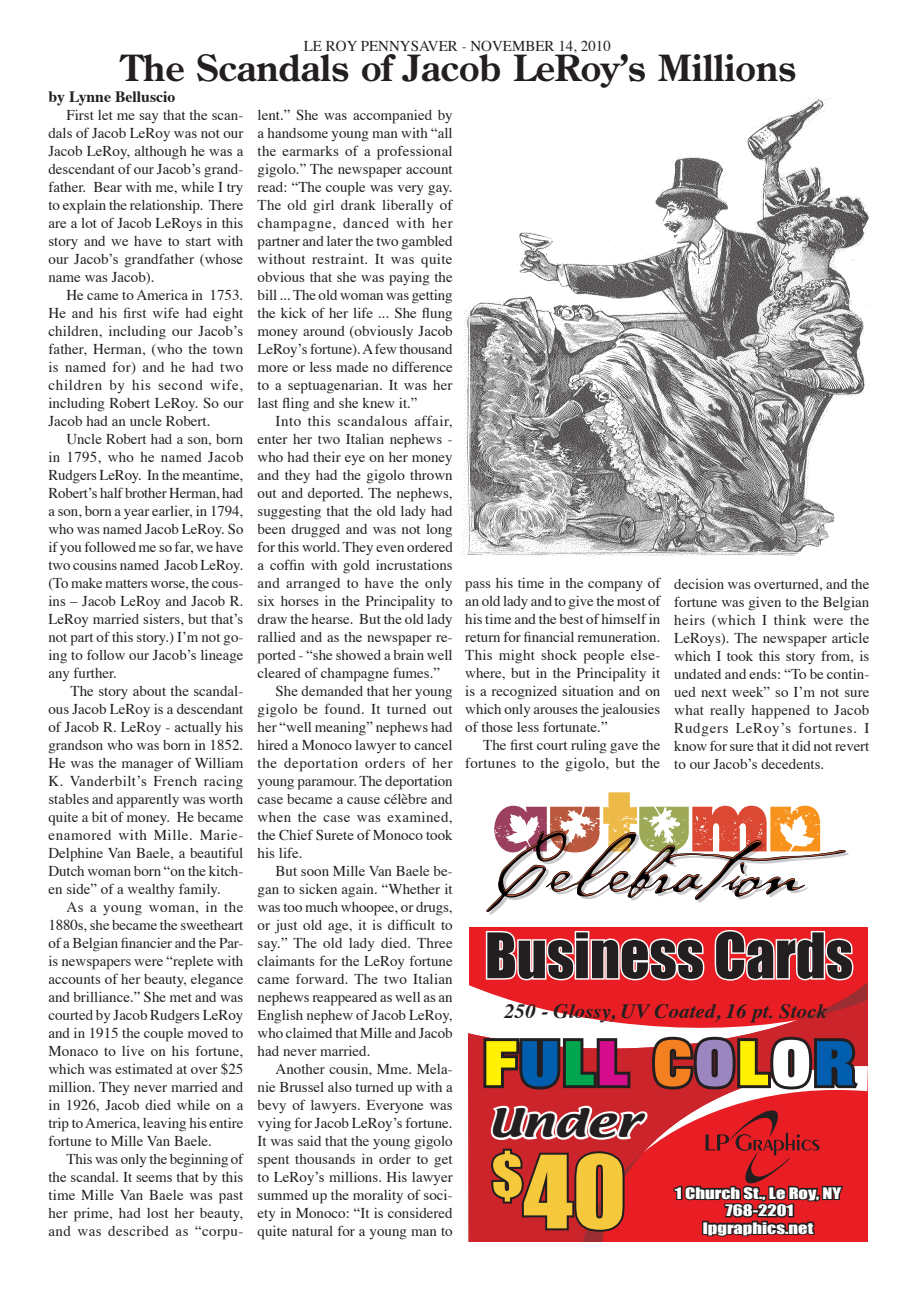
<style>
.page{position:relative;width:918px;height:1296px;background:#fff}
.page>*{position:absolute;margin:0;border:0;box-sizing:border-box;transform-origin:0 0}
.Body_Text{font:93.15px "Impact";color:#f5c93b;scale:1.07 1}
.Body_Text-2{font:800 61.65px "Folio";letter-spacing:.05em;color:#fff101;scale:.88 1}
.Body_Text-3{font:57.9px "Impact";color:#231f20}
.Body_Text-4{font:700 36px "Century Old Style Std";color:#231f20}
.Body_Text-5{font:34.5px "Textile";color:#231f20;scale:1.42 1}
.Body_Text-6{font:italic 700 20.25px "Times";color:#231f20;scale:1.04 1}
.Body_Text-7{font:700 15.75px "Times";color:#231f20}
.Body_Text-8{font:15px/18px "Times";color:#231f20;text-align:justify}
.Body_Text-9{font:15px/18px "Times";letter-spacing:.02em;color:#231f20;text-align:right}
.Body_Text-10{font:14.55px "Impact";color:#fff;scale:1.27 1}
.s1{color:#015dad}
.s2{color:#00a54f}
.s3{color:#d50d8c}
.s4{color:#f58021}
.s5{color:#9c86bf}
.s6{color:#fff}
</style>
<div class="page">
<svg style="left:486px;top:792px;width:363px;height:123px"></svg>
<svg style="left:468px;top:928px;width:400px;height:314px;background:#c64146"></svg>
<img style="left:463px;top:99px;width:406px;height:457px">
<p class="Body_Text-8" style="left:304px;top:36px;width:309px">LE ROY PENNYSAVER - NOVEMBER 14, 2010</p>
<p class="Body_Text-4" style="left:122px;top:45px;width:676px">The Scandals of Jacob LeRoy’s Millions</p>
<p class="Body_Text-8" style="left:258px;top:105px;width:197px">lent.” She was accompanied by a handsome young man with “all the earmarks of a professional gigolo.” The newspaper account read: “The couple was very gay.<br>The old girl drank liberally of champagne, danced with her partner and later the two gambled without restraint. It was quite obvious that she was paying the bill ... The old woman was getting the kick of her life ... She flung money around (obviously Jacob LeRoy’s fortune). A few thousand more or less made no difference to a septuagenarian. It was her last fling and she knew it.”</p>
<p class="Body_Text-8" style="left:258px;top:411px;width:197px;text-indent:18px">Into this scandalous affair, enter her two Italian nephews - who had their eye on her money and they had the gigolo thrown out and deported. The nephews, suggesting that the old lady had been drugged and was not long for this world. They even ordered a coffin with gold incrustations and arranged to have the only six horses in the Principality to draw the hearse. But the old lady rallied and as the newspaper re&shy;ported - “she showed a brain well cleared of champagne fumes.”</p>
<p class="Body_Text-8" style="left:258px;top:681px;width:197px;text-indent:18px">She demanded that her young gigolo be found. It turned out her “well meaning” nephews had hired a Monoco lawyer to cancel the deportation orders of her young paramour. The deportation case became a cause célèbre and when the case was examined, the Chief Surete of Monoco took his life.</p>
<p class="Body_Text-8" style="left:258px;top:861px;width:197px;text-indent:18px">But soon Mille Van Baele be&shy;gan to sicken again. “Whether it was too much whoopee, or drugs, or just old age, it is difficult to say.” The old lady died. Three claimants for the LeRoy fortune came forward. The two Italian nephews reappeared as well as an English nephew of Jacob LeRoy, who claimed that Mille and Jacob had never married.</p>
<p class="Body_Text-8" style="left:258px;top:1059px;width:197px;text-indent:18px">Another cousin, Mme. Mela&shy;nie Brussel also turned up with a bevy of lawyers. Everyone was vying for Jacob LeRoy’s fortune.<br>It was said that the young gigolo spent thousands in order to get to LeRoy’s millions. His lawyer summed up the morality of soci&shy;ety in Monoco: “It is considered quite natural for a young man to</p>
<p class="Body_Text-7" style="left:48px;top:82px;width:128px">by Lynne Belluscio</p>
<p class="Body_Text-8" style="left:48px;top:105px;width:196px;text-indent:18px">First let me say that the scan&shy;dals of Jacob LeRoy was not our Jacob LeRoy, although he was a descendant of our Jacob’s grand&shy;father. Bear with me, while I try to explain the relationship. There are a lot of Jacob LeRoys in this story and we have to start with our Jacob’s grandfather (whose name was Jacob).</p>
<p class="Body_Text-8" style="left:48px;top:285px;width:196px;text-indent:18px">He came to America in 1753.<br>He and his first wife had eight children, including our Jacob’s father, Herman, (who the town is named for) and he had two children by his second wife, including Robert LeRoy. So our Jacob had an uncle Robert.</p>
<p class="Body_Text-8" style="left:48px;top:429px;width:196px;text-indent:18px">Uncle Robert had a son, born in 1795, who he named Jacob Rudgers LeRoy. In the meantime, Robert’s half brother Herman, had a son, born a year earlier, in 1794, who was named Jacob LeRoy. So if you followed me so far, we have two cousins named Jacob LeRoy. (To make matters worse, the cous&shy;ins – Jacob LeRoy and Jacob R.<br>LeRoy married sisters, but that’s not part of this story.) I’m not go&shy;ing to follow our Jacob’s lineage any further.</p>
<p class="Body_Text-8" style="left:48px;top:681px;width:197px;text-indent:22px">The story about the scandal&shy;ous Jacob LeRoy is a descendant of Jacob R. LeRoy - actually his grandson who was born in 1852.<br>He was the manager of William K. Vanderbilt’s French racing stables and apparently was worth quite a bit of money. He became enamored with Mille. Marie-Delphine Van Baele, a beautiful Dutch woman born “on the kitch&shy;en side” of a wealthy family.</p>
<p class="Body_Text-8" style="left:48px;top:897px;width:197px;text-indent:18px">As a young woman, in the 1880s, she became the sweetheart of a Belgian financier and the Par&shy;is newspapers were “replete with accounts of her beauty, elegance and brilliance.” She met and was courted by Jacob Rudgers LeRoy and in 1915 the couple moved to Monaco to live on his fortune, which was estimated at over $25 million. They never married and in 1926, Jacob died while on a trip to America, leaving his entire fortune to Mille Van Baele.</p>
<p class="Body_Text-8" style="left:48px;top:1149px;width:196px;text-indent:18px">This was only the beginning of the scandal. It seems that by this time Mille Van Baele was past her prime, had lost her beauty, and was described as “corpu-</p>
<p class="Body_Text-8" style="left:465px;top:573px;width:197px">pass his time in the company of an old lady and to give the most of his time and the best of himself in return for financial remuneration.<br>This might shock people else&shy;where, but in the Principality it is a recognized situation and on which only arouses the jealousies of those less fortunate.”</p>
<p class="Body_Text-9" style="left:465px;top:735px;width:197px">The first court ruling gave the fortunes to the gigolo, but the</p>
<p class="Body_Text-8" style="left:674px;top:574px;width:197px">decision was overturned, and the fortune was given to the Belgian heirs (which I think were the LeRoys). The newspaper article which I took this story from, is undated and ends: “To be contin&shy;ued next week” so I’m not sure what really happened to Jacob Rudgers LeRoy’s fortunes. I know for sure that it did not revert to our Jacob’s decedents.</p>
<p class="Body_Text-3" style="left:485px;top:920px;width:369px">Business Cards</p>
<p class="Body_Text-6" style="left:504px;top:992px;width:312px">250 - Glossy, UV Coated, 16 pt. Stock</p>
<p class="Body_Text-2" style="left:484px;top:1029px;width:423px">F<span class="s1">U</span><span class="s2">L</span><span class="s3">L</span> <span class="s4">C</span><span class="s5">O</span>L<span class="s6">O</span><span class="s1">R</span></p>
<p class="Body_Text-5" style="left:488px;top:1099px;width:108px">Under</p>
<p class="Body_Text" style="left:492px;top:1134px;width:127px"><sup>$</sup>40</p>
<p class="Body_Text-10" style="left:675px;top:1184px;width:132px">1 Church St., Le Roy, NY</p>
<p class="Body_Text-10" style="left:726px;top:1201px;width:55px">768-2201</p>
<p class="Body_Text-10" style="left:703px;top:1219px;width:89px">lpgraphics.net</p>
</div>
